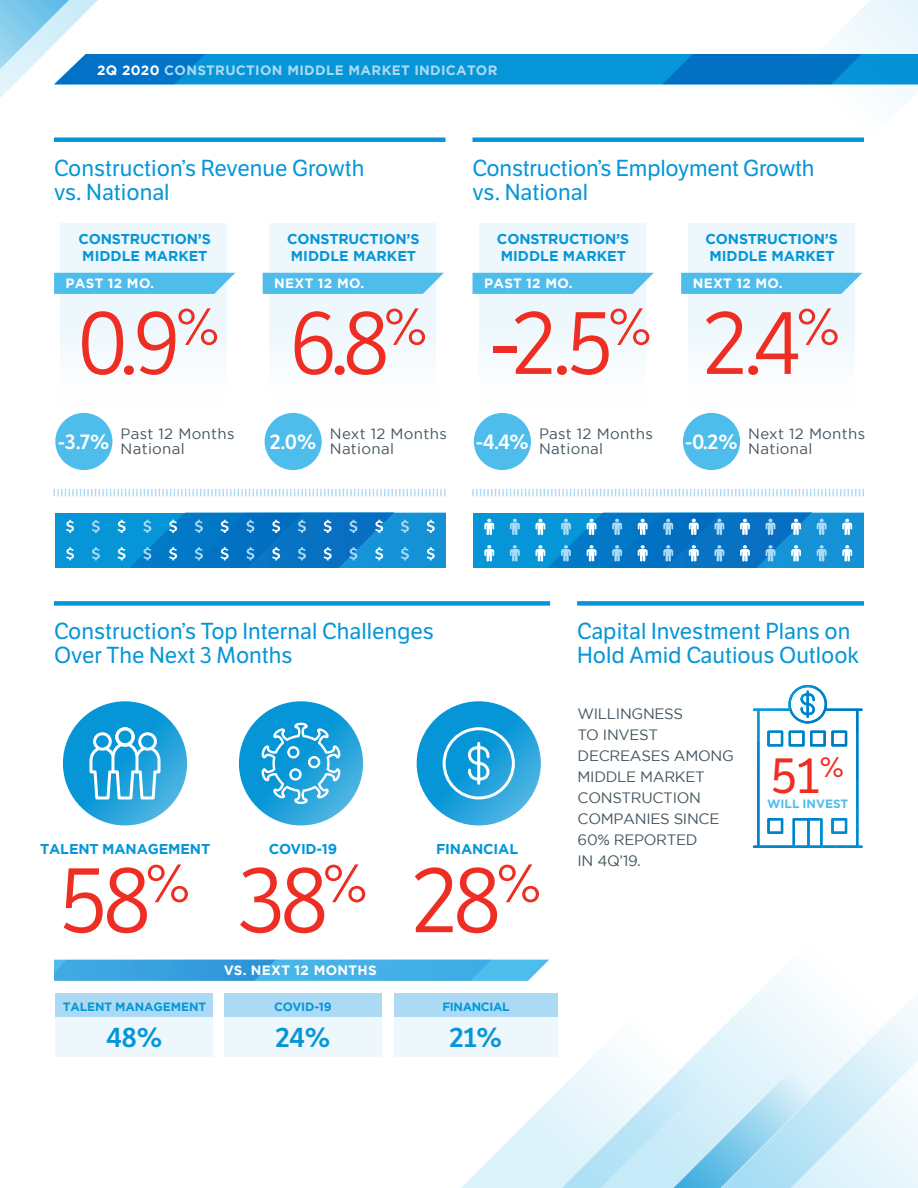
<style>
.page{position:relative;width:918px;height:1188px;background:#fff}
.page>*{position:absolute;margin:0;border:0;box-sizing:border-box;transform-origin:0 0}
.t1{font:90px "LFT Etica";color:#ee2e22}
.t2{font:87px "LFT Etica";color:#ee2e22}
.t3{font:48.75px "LFT Etica";color:#ee2e22}
.t4{font:600 27px "LFT Etica";color:#0696d7}
.Chart_Heading{font:22.5px/24px "LFT Etica";color:#0696d7}
.t5{font:600 20.4px "LFT Etica";color:#fff}
.Chart_Left_Text_copy{font:15px/21px "Gotham";letter-spacing:-.02em;color:#45555f}
.Chart_Left_Text{font:15px/15px "Gotham";letter-spacing:.02em;color:#45555f}
.Subhead_Grey{font:700 14.25px/17.1px "Gotham";letter-spacing:-.01em;color:#0696d7}
.Subhead_Grey-2{font:700 13.5px "Gotham";letter-spacing:.025em;color:#fff}
.Subhead_Grey-3{font:700 13.5px "Gotham";letter-spacing:.025em;color:#acdaf4}
.t6{font:700 12px "Gotham";letter-spacing:-.01em;color:#0696d7}
.t7{font:700 12px "Gotham";color:#4fbdec}
.t8{font:700 12px "Gotham";letter-spacing:-.03em;color:#0696d7}
.s1{color:#fff}
</style>
<div class="page">
<svg style="left:239px;top:701px;width:124px;height:124px;background:#1ea0da"></svg>
<svg style="left:417px;top:701px;width:124px;height:124px;background:#21a1db"></svg>
<div style="left:54px;top:601px;width:496px;height:5px;background:#0696d7"></div>
<div style="left:577px;top:601px;width:287px;height:5px;background:#0696d7"></div>
<svg style="left:55px;top:513px;width:391px;height:54px;background:#1689cf"></svg>
<svg style="left:473px;top:513px;width:390px;height:54px;background:#2591d2"></svg>
<svg style="left:54px;top:489px;width:392px;height:7px"></svg>
<svg style="left:472px;top:489px;width:392px;height:7px"></svg>
<svg style="left:738px;top:973px;width:180px;height:215px"></svg>
<svg style="left:461px;top:1012px;width:355px;height:176px"></svg>
<div style="left:394px;top:994px;width:164px;height:39px;background:#acdaf4"></div>
<div style="left:394px;top:1018px;width:164px;height:39px;background:#edf7fc"></div>
<div style="left:224px;top:994px;width:158px;height:39px;background:#acdaf4"></div>
<div style="left:224px;top:1018px;width:158px;height:39px;background:#edf7fc"></div>
<div style="left:55px;top:994px;width:158px;height:39px;background:#acdaf4"></div>
<div style="left:55px;top:1018px;width:158px;height:39px;background:#edf7fc"></div>
<div style="left:61px;top:223px;width:166px;height:186px;background:linear-gradient(to right,#f2f9fd,#f2f9fd)"></div>
<div style="left:479px;top:223px;width:166px;height:186px;background:linear-gradient(to right,#f2f9fd,#f2f9fd)"></div>
<div style="left:270px;top:223px;width:166px;height:186px;background:linear-gradient(to right,#f2f9fd,#f2f9fd)"></div>
<div style="left:688px;top:223px;width:166px;height:186px;background:linear-gradient(to right,#f2f9fd,#f2f9fd)"></div>
<svg style="left:54px;top:273px;width:181px;height:21px;background:#59c0ed"></svg>
<svg style="left:473px;top:273px;width:181px;height:21px;background:#59c0ed"></svg>
<svg style="left:263px;top:273px;width:181px;height:21px;background:#59c0ed"></svg>
<svg style="left:54px;top:960px;width:495px;height:21px;background:#45ade4"></svg>
<svg style="left:681px;top:273px;width:181px;height:21px;background:#59c0ed"></svg>
<svg style="left:0;top:0;width:918px;height:142px"></svg>
<svg style="left:753px;top:685px;width:61px;height:163px"></svg>
<img style="left:814px;top:686px;width:12px;height:162px">
<img style="left:826px;top:698px;width:12px;height:150px">
<img style="left:838px;top:708px;width:12px;height:140px">
<img style="left:850px;top:708px;width:13px;height:140px">
<svg style="left:63px;top:701px;width:124px;height:124px;background:#1d9fda"></svg>
<svg style="left:466px;top:740px;width:25px;height:46px"></svg>
<div style="left:443px;top:727px;width:72px;height:73px;border:3px solid #fff;border-radius:50%"></div>
<svg style="left:88px;top:726px;width:74px;height:75px"></svg>
<div style="left:55px;top:413px;width:57px;height:57px;background:#4fbdec;border-radius:50%"></div>
<div style="left:265px;top:413px;width:57px;height:57px;background:#4fbdec;border-radius:50%"></div>
<div style="left:683px;top:413px;width:57px;height:57px;background:#4fbdec;border-radius:50%"></div>
<div style="left:474px;top:413px;width:57px;height:57px;background:#4fbdec;border-radius:50%"></div>
<svg style="left:261px;top:701px;width:81px;height:125px"></svg>
<p class="Subhead_Grey-3" style="left:97px;top:61px;width:402px"><span class="s1">2Q 2020</span> CONSTRUCTION MIDDLE MARKET INDICATOR</p>
<p class="Chart_Heading" style="left:54px;top:156px;width:312px">Construction’s Revenue Growth vs. National</p>
<p class="Chart_Heading" style="left:472px;top:156px;width:344px">Construction’s Employment Growth vs. National</p>
<p class="Subhead_Grey" style="left:79px;top:230px;width:134px">CONSTRUCTION’S<br>MIDDLE MARKET</p>
<p class="Subhead_Grey" style="left:497px;top:230px;width:134px">CONSTRUCTION’S<br>MIDDLE MARKET</p>
<p class="Subhead_Grey" style="left:287px;top:230px;width:134px">CONSTRUCTION’S<br>MIDDLE MARKET</p>
<p class="Subhead_Grey" style="left:706px;top:230px;width:134px">CONSTRUCTION’S<br>MIDDLE MARKET</p>
<p class="Subhead_Grey-2" style="left:66px;top:274px;width:90px">PAST 12 MO.</p>
<p class="Subhead_Grey-2" style="left:274px;top:274px;width:92px">NEXT 12 MO.</p>
<p class="Subhead_Grey-2" style="left:484px;top:274px;width:90px">PAST 12 MO.</p>
<p class="Subhead_Grey-2" style="left:693px;top:274px;width:92px">NEXT 12 MO.</p>
<p class="t2" style="left:76px;top:293px;width:144px">0.9<sup>%</sup></p>
<p class="t2" style="left:290px;top:293px;width:139px">6.8<sup>%</sup></p>
<p class="t2" style="left:490px;top:293px;width:163px">-2.5<sup>%</sup></p>
<p class="t2" style="left:704px;top:293px;width:138px">2.4<sup>%</sup></p>
<p class="Chart_Left_Text" style="left:121px;top:426px;width:115px">Past 12 Months<br>National</p>
<p class="Chart_Left_Text" style="left:539px;top:426px;width:115px">Past 12 Months<br>National</p>
<p class="Chart_Left_Text" style="left:330px;top:426px;width:118px">Next 12 Months<br>National</p>
<p class="Chart_Left_Text" style="left:748px;top:426px;width:118px">Next 12 Months<br>National</p>
<p class="t5" style="left:58px;top:429px;width:53px">-3.7%</p>
<p class="t5" style="left:270px;top:429px;width:48px">2.0%</p>
<p class="t5" style="left:476px;top:429px;width:54px">-4.4%</p>
<p class="t5" style="left:686px;top:429px;width:54px">-0.2%</p>
<p class="Chart_Heading" style="left:54px;top:620px;width:382px">Construction’s Top Internal Challenges<br>Over The Next 3 Months</p>
<p class="Chart_Heading" style="left:577px;top:620px;width:284px">Capital Investment Plans on<br>Hold Amid Cautious Outlook</p>
<p class="Subhead_Grey" style="left:40px;top:841px;width:172px">TALENT MANAGEMENT</p>
<p class="t1" style="left:60px;top:848px;width:132px">58<sup>%</sup></p>
<p class="Subhead_Grey" style="left:269px;top:841px;width:70px">COVID-19</p>
<p class="t1" style="left:239px;top:848px;width:130px">38<sup>%</sup></p>
<p class="Subhead_Grey-2" style="left:224px;top:961px;width:155px">VS. NEXT 12 MONTHS</p>
<p class="Subhead_Grey" style="left:436px;top:841px;width:84px">FINANCIAL</p>
<p class="t1" style="left:412px;top:848px;width:130px">28<sup>%</sup></p>
<p class="t6" style="left:63px;top:998px;width:145px">TALENT MANAGEMENT</p>
<p class="t6" style="left:274px;top:998px;width:59px">COVID-19</p>
<p class="t8" style="left:442px;top:998px;width:69px">FINANCIAL</p>
<p class="t4" style="left:106px;top:1021px;width:58px">48%</p>
<p class="t4" style="left:275px;top:1021px;width:56px">24%</p>
<p class="t4" style="left:450px;top:1021px;width:54px">21%</p>
<p class="Chart_Left_Text_copy" style="left:578px;top:703px;width:158px">WILLINGNESS<br>TO INVEST<br>DECREASES AMONG<br>MIDDLE MARKET<br>CONSTRUCTION<br>COMPANIES SINCE<br>60% REPORTED<br>IN 4Q’19.</p>
<p class="t3" style="left:771px;top:747px;width:74px">51<sup>%</sup></p>
<p class="t7" style="left:767px;top:796px;width:83px">WILL INVEST</p>
</div>
